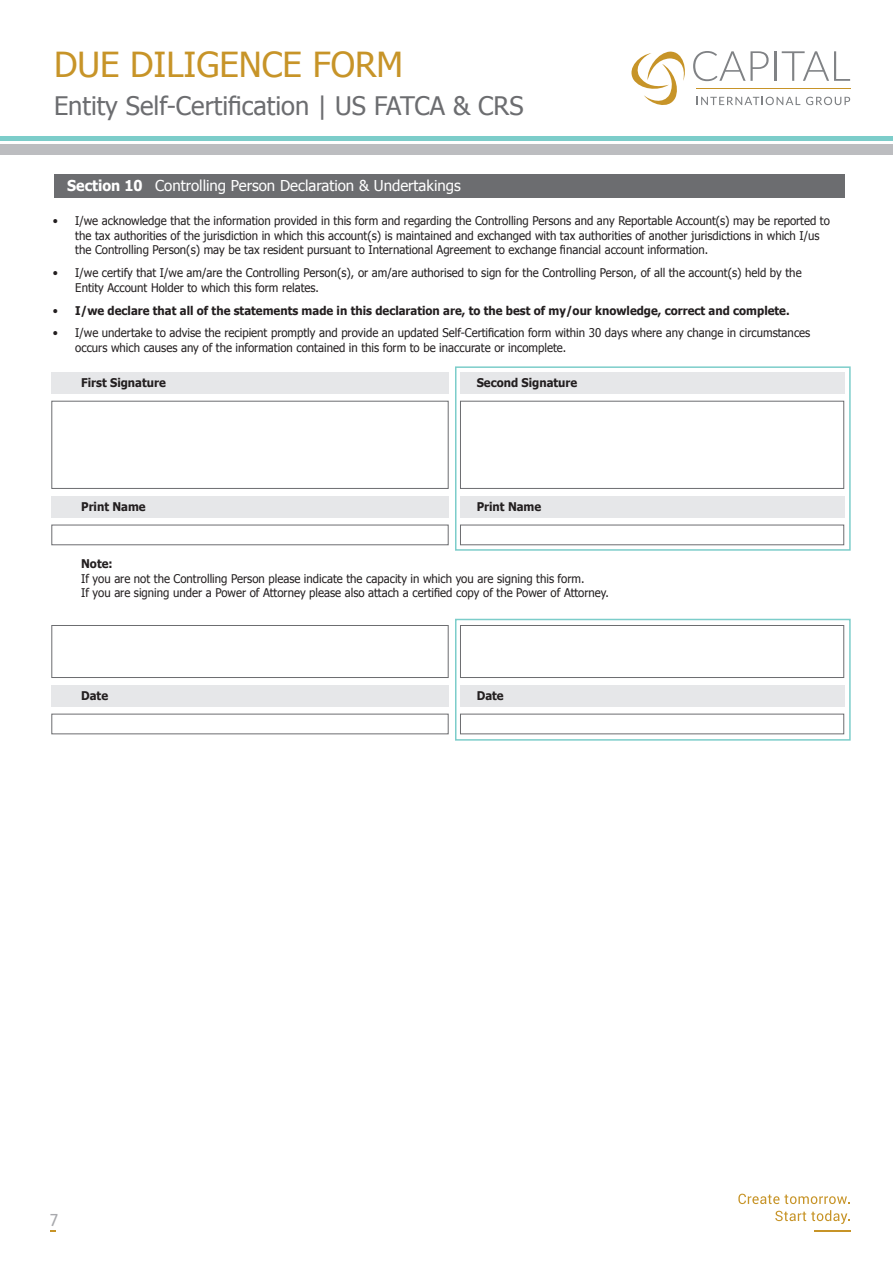
<style>
.page{position:relative;width:893px;height:1263px;background:#fff}
.page>*{position:absolute;margin:0;border:0;box-sizing:border-box;transform-origin:0 0}
.t1{font:34.5px "Tahoma";color:#c79428}
.t2{font:25.5px "Tahoma";color:#6c6d70}
.t3{font:18px "Fira Sans";color:#a8a9ad}
.t4{font:15px "Tahoma";color:#fff}
.t5{font:12px/14.4px "Tahoma";color:#231f20;scale:.95 1}
.t6{font:700 12px "Tahoma";color:#231f20;scale:.95 1}
.s1{font-weight:700}
.s2{font-weight:400}
</style>
<div class="page">
<svg style="left:738px;top:1194px;width:111px;height:10px"></svg>
<svg style="left:775px;top:1210px;width:74px;height:14px"></svg>
<hr style="left:814px;top:1230px;width:37px;height:1px;background:#c79428">
<div style="left:54px;top:174px;width:790px;height:24px;background:#6c6d70"></div>
<div style="left:460px;top:525px;width:384px;height:20px;border:1px solid #6c6d70"></div>
<div style="left:460px;top:625px;width:384px;height:53px;border:1px solid #6c6d70"></div>
<div style="left:460px;top:714px;width:384px;height:20px;border:1px solid #6c6d70"></div>
<div style="left:51px;top:525px;width:398px;height:20px;border:1px solid #6c6d70"></div>
<div style="left:51px;top:625px;width:398px;height:53px;border:1px solid #6c6d70"></div>
<div style="left:51px;top:714px;width:398px;height:20px;border:1px solid #6c6d70"></div>
<div style="left:51px;top:372px;width:398px;height:21px;background:#e6e7e9"></div>
<div style="left:51px;top:496px;width:398px;height:21px;background:#e6e7e9"></div>
<div style="left:51px;top:685px;width:398px;height:21px;background:#e6e7e9"></div>
<div style="left:460px;top:372px;width:384px;height:21px;background:#e6e7e9"></div>
<div style="left:460px;top:496px;width:384px;height:21px;background:#e6e7e9"></div>
<div style="left:460px;top:685px;width:384px;height:21px;background:#e6e7e9"></div>
<div style="left:51px;top:401px;width:398px;height:88px;border:1px solid #6c6d70"></div>
<div style="left:460px;top:401px;width:384px;height:88px;border:1px solid #6c6d70"></div>
<div style="left:455px;top:366px;width:396px;height:185px;border:2px solid #7ccdca"></div>
<div style="left:455px;top:619px;width:396px;height:122px;border:2px solid #7ccdca"></div>
<svg style="left:631px;top:51px;width:219px;height:54px"></svg>
<hr style="left:696px;top:88px;width:155px;height:1px;background:#c79428">
<hr style="left:0;top:136px;width:893px;height:4px;background:#7ccdca">
<div style="left:0;top:144px;width:893px;height:11px;background:#bcbdc0"></div>
<h1 class="t1" style="left:54px;top:42px;width:351px">DUE DILIGENCE FORM</h1>
<h2 class="t2" style="left:54px;top:89px;width:471px">Entity Self-Certification | US FATCA &amp; CRS</h2>
<p class="t4" style="left:67px;top:175px;width:395px"><span class="s1">Section 10</span> Controlling Person Declaration &amp; Undertakings</p>
<p class="t5" style="left:75px;top:213px;width:796px;text-indent:-23px">• I/we acknowledge that the information provided in this form and regarding the Controlling Persons and any Reportable Account(s) may be reported to the tax authorities of the jurisdiction in which this account(s) is maintained and exchanged with tax authorities of another jurisdictions in which I/us the Controlling Person(s) may be tax resident pursuant to International Agreement to exchange financial account information.</p>
<p class="t5" style="left:75px;top:265px;width:766px;text-indent:-23px">• I/we certify that I/we am/are the Controlling Person(s), or am/are authorised to sign for the Controlling Person, of all the account(s) held by the<br>Entity Account Holder to which this form relates.</p>
<p class="t6" style="left:53px;top:302px;width:777px"><span class="s2">•</span> I/we declare that all of the statements made in this declaration are, to the best of my/our knowledge, correct and complete.</p>
<p class="t5" style="left:75px;top:325px;width:775px;text-indent:-23px">• I/we undertake to advise the recipient promptly and provide an updated Self-Certification form within 30 days where any change in circumstances occurs which causes any of the information contained in this form to be inaccurate or incomplete.</p>
<p class="t6" style="left:81px;top:375px;width:91px">First Signature</p>
<p class="t6" style="left:477px;top:375px;width:107px">Second Signature</p>
<p class="t6" style="left:81px;top:498px;width:69px">Print Name</p>
<p class="t6" style="left:477px;top:498px;width:69px">Print Name</p>
<p class="t6" style="left:81px;top:555px;width:35px">Note:</p>
<p class="t5" style="left:81px;top:571px;width:557px">If you are not the Controlling Person please indicate the capacity in which you are signing this form.<br>If you are signing under a Power of Attorney please also attach a certified copy of the Power of Attorney.</p>
<p class="t6" style="left:81px;top:688px;width:30px">Date</p>
<h3 class="t3" style="left:50px;top:1206px;width:9px">7</h3>
<p class="t6" style="left:477px;top:688px;width:30px">Date</p>
</div>
